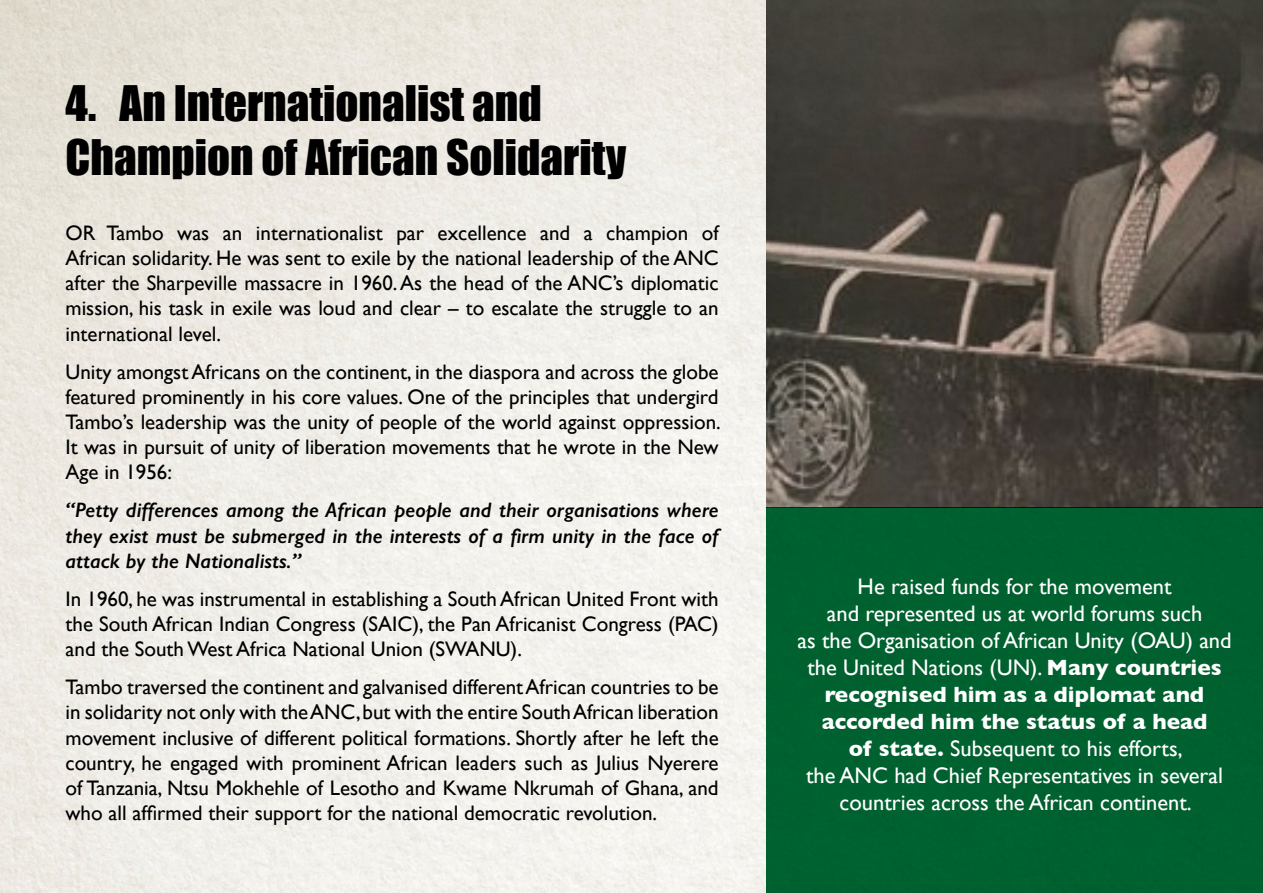
<style>
.page{position:relative;width:1263px;height:893px;background:#fff}
.page>*{position:absolute;margin:0;border:0;box-sizing:border-box;transform-origin:0 0}
.t1{font:45px/54px "Impact";color:#000}
.t2{font:22.5px/27px "Gill Sans";color:#fff;text-align:center}
.t3{font:21px/25.2px "Gill Sans";color:#000;text-align:justify}
.t4{font:italic 600 21px/25.2px "Gill Sans";color:#000;text-align:justify}
.s1{font-weight:700}
</style>
<div class="page">
<div style="left:766px;top:507px;width:497px;height:386px;background:#063"></div>
<img style="left:766px;top:0;width:497px;height:507px">
<h1 class="t1" style="left:66px;top:76px;width:562px">4. An Internationalist and<br>Champion of African Solidarity</h1>
<p class="t3" style="left:66px;top:220px;width:655px">OR Tambo was an internationalist par excellence and a champion of African solidarity. He was sent to exile by the national leadership of the ANC after the Sharpeville massacre in 1960. As the head of the ANC’s diplomatic mission, his task in exile was loud and clear – to escalate the struggle to an international level.</p>
<p class="t3" style="left:66px;top:359px;width:657px">Unity amongst Africans on the continent, in the diaspora and across the globe featured prominently in his core values. One of the principles that undergird Tambo’s leadership was the unity of people of the world against oppression.<br>It was in pursuit of unity of liberation movements that he wrote in the New Age in 1956:</p>
<p class="t4" style="left:66px;top:497px;width:655px">“Petty differences among the African people and their organisations where they exist must be submerged in the interests of a firm unity in the face of attack by the Nationalists.”</p>
<p class="t3" style="left:66px;top:586px;width:655px">In 1960, he was instrumental in establishing a South African United Front with the South African Indian Congress (SAIC), the Pan Africanist Congress (PAC) and the South West Africa National Union (SWANU).</p>
<p class="t3" style="left:66px;top:674px;width:655px">Tambo traversed the continent and galvanised different African countries to be in solidarity not only with the ANC, but with the entire South African liberation movement inclusive of different political formations. Shortly after he left the country, he engaged with prominent African leaders such as Julius Nyerere of Tanzania, Ntsu Mokhehle of Lesotho and Kwame Nkrumah of Ghana, and who all affirmed their support for the national democratic revolution.</p>
<p class="t2" style="left:797px;top:572px;width:436px">He raised funds for the movement<br>and represented us at world forums such<br>as the Organisation of African Unity (OAU) and the United Nations (UN). <span class="s1">Many countries recognised him as a diplomat and accorded him the status of a head<br>of state.</span> Subsequent to his efforts,<br>the ANC had Chief Representatives in several countries across the African continent.</p>
</div>
